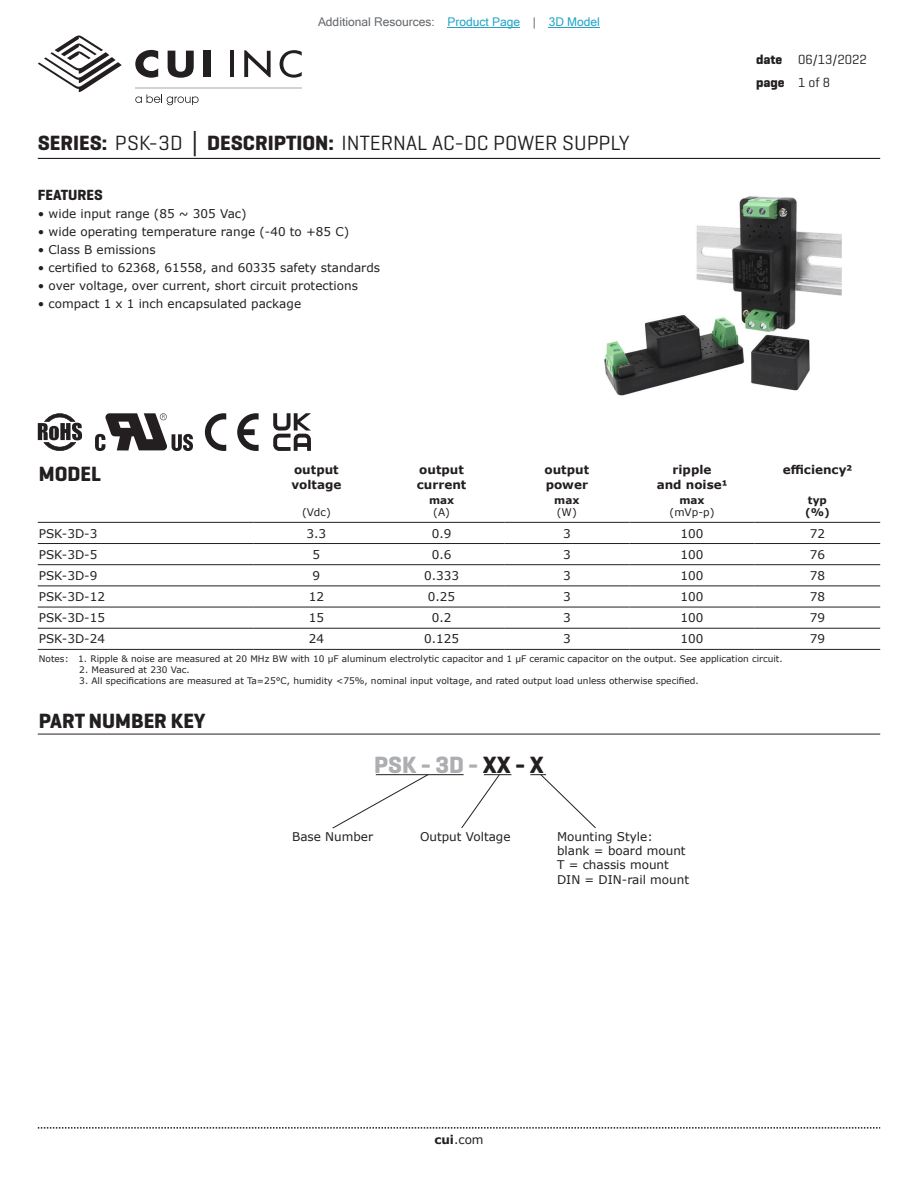
<style>
.page{position:relative;width:918px;height:1188px;background:#fff}
.page>*{position:absolute;margin:0;border:0;box-sizing:border-box;transform-origin:0 0}
.t1{font:700 24px "Geogrotesque";color:#adaeb2}
.t2{font:21px "Geogrotesque";color:#231f20}
.t3{font:700 21px "Geogrotesque";color:#231f20}
.t4{font:700 15px "Geogrotesque";color:#231f20}
.t5{font:13.5px/22.5px "Geogrotesque";color:#231f20}
.t6{font:12px/14.4px "Verdana";color:#231f20}
.t7{font:700 12px/14.4px "Verdana";color:#231f20}
.t8{font:12px "Microsoft Sans Serif";color:#63676b}
.t9{font:10.5px "Verdana";color:#231f20}
.t10{font:700 10.5px/12.6px "Verdana";color:#231f20}
.t11{font:9px "Verdana";color:#231f20}
.s1{color:#23a4c6}
.s2{font-weight:700}
.s3{font-family:"Verdana";font-weight:700}
.s4{color:#231f20}
</style>
<div class="page">
<svg style="left:38px;top:1127px;width:842px;height:2px"></svg>
<hr style="left:38px;top:158px;width:842px;height:1px;background:#231f20">
<svg style="left:38px;top:35px;width:84px;height:58px"></svg>
<hr style="left:230px;top:51px;width:4px;height:26px;background:#231f20">
<svg style="left:244px;top:50px;width:27px;height:27px"></svg>
<svg style="left:280px;top:50px;width:22px;height:28px"></svg>
<svg style="left:135px;top:50px;width:23px;height:28px"></svg>
<svg style="left:168px;top:51px;width:26px;height:27px"></svg>
<div style="left:203px;top:51px;width:8px;height:26px;background:#231f20"></div>
<svg style="left:135px;top:94px;width:64px;height:11px"></svg>
<hr style="left:135px;top:88px;width:167px;height:1px;background:#231f20">
<hr style="left:38px;top:522px;width:216px;height:1px;background:#231f20">
<hr style="left:254px;top:522px;width:125px;height:1px;background:#231f20">
<hr style="left:379px;top:522px;width:125px;height:1px;background:#231f20">
<hr style="left:504px;top:522px;width:125px;height:1px;background:#231f20">
<hr style="left:629px;top:522px;width:126px;height:1px;background:#231f20">
<hr style="left:755px;top:522px;width:125px;height:1px;background:#231f20">
<hr style="left:38px;top:543px;width:216px;height:1px;background:#231f20">
<hr style="left:254px;top:543px;width:125px;height:1px;background:#231f20">
<hr style="left:379px;top:543px;width:125px;height:1px;background:#231f20">
<hr style="left:504px;top:543px;width:125px;height:1px;background:#231f20">
<hr style="left:629px;top:543px;width:126px;height:1px;background:#231f20">
<hr style="left:755px;top:543px;width:125px;height:1px;background:#231f20">
<hr style="left:38px;top:564px;width:216px;height:1px;background:#231f20">
<hr style="left:254px;top:564px;width:125px;height:1px;background:#231f20">
<hr style="left:379px;top:564px;width:125px;height:1px;background:#231f20">
<hr style="left:504px;top:564px;width:125px;height:1px;background:#231f20">
<hr style="left:629px;top:564px;width:126px;height:1px;background:#231f20">
<hr style="left:755px;top:564px;width:125px;height:1px;background:#231f20">
<hr style="left:38px;top:586px;width:216px;height:1px;background:#231f20">
<hr style="left:254px;top:586px;width:125px;height:1px;background:#231f20">
<hr style="left:379px;top:586px;width:125px;height:1px;background:#231f20">
<hr style="left:504px;top:586px;width:125px;height:1px;background:#231f20">
<hr style="left:629px;top:586px;width:126px;height:1px;background:#231f20">
<hr style="left:755px;top:586px;width:125px;height:1px;background:#231f20">
<hr style="left:38px;top:607px;width:216px;height:1px;background:#231f20">
<hr style="left:254px;top:607px;width:125px;height:1px;background:#231f20">
<hr style="left:379px;top:607px;width:125px;height:1px;background:#231f20">
<hr style="left:504px;top:607px;width:125px;height:1px;background:#231f20">
<hr style="left:629px;top:607px;width:126px;height:1px;background:#231f20">
<hr style="left:755px;top:607px;width:125px;height:1px;background:#231f20">
<hr style="left:38px;top:628px;width:216px;height:1px;background:#231f20">
<hr style="left:254px;top:628px;width:125px;height:1px;background:#231f20">
<hr style="left:379px;top:628px;width:125px;height:1px;background:#231f20">
<hr style="left:504px;top:628px;width:125px;height:1px;background:#231f20">
<hr style="left:629px;top:628px;width:126px;height:1px;background:#231f20">
<hr style="left:755px;top:628px;width:125px;height:1px;background:#231f20">
<hr style="left:38px;top:649px;width:216px;height:1px;background:#231f20">
<hr style="left:254px;top:649px;width:125px;height:1px;background:#231f20">
<hr style="left:379px;top:649px;width:125px;height:1px;background:#231f20">
<hr style="left:504px;top:649px;width:125px;height:1px;background:#231f20">
<hr style="left:629px;top:649px;width:126px;height:1px;background:#231f20">
<hr style="left:755px;top:649px;width:125px;height:1px;background:#231f20">
<svg style="left:95px;top:413px;width:98px;height:38px"></svg>
<svg style="left:38px;top:413px;width:44px;height:38px"></svg>
<svg style="left:205px;top:413px;width:54px;height:38px"></svg>
<hr style="left:38px;top:734px;width:842px;height:1px;background:#231f20">
<hr style="left:376px;top:774px;width:88px;height:1px;background:#231f20">
<svg style="left:332px;top:774px;width:97px;height:55px"></svg>
<svg style="left:461px;top:774px;width:50px;height:54px"></svg>
<svg style="left:530px;top:774px;width:66px;height:55px"></svg>
<img style="left:604px;top:196px;width:238px;height:200px">
<svg style="left:273px;top:413px;width:38px;height:38px"></svg>
<hr style="left:448px;top:27px;width:72px;height:1px;background:#23a4c6">
<hr style="left:549px;top:27px;width:51px;height:1px;background:#23a4c6">
<p class="t8" style="left:318px;top:15px;width:283px">Additional Resources: <span class="s1">Product Page</span> | <span class="s1">3D Model</span></p>
<h2 class="t2" style="left:38px;top:130px;width:593px"><span class="s2">SERIES:</span> PSK-3D <span class="s3">│</span> <span class="s2">DESCRIPTION:</span> INTERNAL AC-DC POWER SUPPLY</h2>
<p class="t4" style="left:38px;top:186px;width:67px">FEATURES</p>
<p class="t6" style="left:38px;top:207px;width:210px">• wide input range (85 ~ 305 Vac)</p>
<p class="t6" style="left:38px;top:225px;width:313px">• wide operating temperature range (-40 to +85 C)</p>
<p class="t6" style="left:38px;top:243px;width:119px">• Class B emissions</p>
<p class="t6" style="left:38px;top:261px;width:344px">• certified to 62368, 61558, and 60335 safety standards</p>
<p class="t6" style="left:38px;top:279px;width:322px">• over voltage, over current, short circuit protections</p>
<p class="t6" style="left:38px;top:297px;width:265px">• compact 1 x 1 inch encapsulated package</p>
<p class="t5" style="left:756px;top:48px;width:112px"><span class="s2">date</span> 06/13/2022 <span class="s2">page</span> 1 of 8</p>
<h2 class="t3" style="left:39px;top:461px;width:64px">MODEL</h2>
<p class="t7" style="left:291px;top:462px;width:51px">output voltage</p>
<p class="t7" style="left:417px;top:462px;width:51px">output current</p>
<p class="t7" style="left:545px;top:462px;width:46px">output power</p>
<p class="t7" style="left:657px;top:462px;width:72px;text-align:center">ripple<br>and noise1</p>
<p class="t7" style="left:783px;top:462px;width:71px">efficiency2</p>
<p class="t9" style="left:302px;top:505px;width:30px">(Vdc)</p>
<p class="t10" style="left:805px;top:493px;width:26px">typ (%)</p>
<p class="t10" style="left:429px;top:493px;width:27px">max</p>
<p class="t9" style="left:433px;top:505px;width:18px">(A)</p>
<p class="t10" style="left:554px;top:493px;width:27px">max</p>
<p class="t9" style="left:557px;top:505px;width:21px">(W)</p>
<p class="t10" style="left:679px;top:493px;width:27px">max</p>
<p class="t9" style="left:670px;top:505px;width:46px">(mVp-p)</p>
<p class="t6" style="left:39px;top:526px;width:60px">PSK-3D-3</p>
<p class="t6" style="left:307px;top:526px;width:21px">3.3</p>
<p class="t6" style="left:432px;top:526px;width:21px">0.9</p>
<p class="t6" style="left:563px;top:526px;width:9px">3</p>
<p class="t6" style="left:681px;top:526px;width:24px">100</p>
<p class="t6" style="left:810px;top:526px;width:17px">72</p>
<p class="t6" style="left:39px;top:547px;width:60px">PSK-3D-5</p>
<p class="t6" style="left:313px;top:547px;width:9px">5</p>
<p class="t6" style="left:432px;top:547px;width:21px">0.6</p>
<p class="t6" style="left:563px;top:547px;width:9px">3</p>
<p class="t6" style="left:681px;top:547px;width:24px">100</p>
<p class="t6" style="left:810px;top:547px;width:17px">76</p>
<p class="t6" style="left:39px;top:568px;width:60px">PSK-3D-9</p>
<p class="t6" style="left:313px;top:568px;width:9px">9</p>
<p class="t6" style="left:424px;top:568px;width:36px">0.333</p>
<p class="t6" style="left:563px;top:568px;width:9px">3</p>
<p class="t6" style="left:681px;top:568px;width:24px">100</p>
<p class="t6" style="left:810px;top:568px;width:17px">78</p>
<p class="t6" style="left:39px;top:589px;width:68px">PSK-3D-12</p>
<p class="t6" style="left:309px;top:589px;width:17px">12</p>
<p class="t6" style="left:428px;top:589px;width:29px">0.25</p>
<p class="t6" style="left:563px;top:589px;width:9px">3</p>
<p class="t6" style="left:681px;top:589px;width:24px">100</p>
<p class="t6" style="left:810px;top:589px;width:17px">78</p>
<p class="t6" style="left:39px;top:611px;width:68px">PSK-3D-15</p>
<p class="t6" style="left:309px;top:611px;width:17px">15</p>
<p class="t6" style="left:432px;top:611px;width:21px">0.2</p>
<p class="t6" style="left:563px;top:611px;width:9px">3</p>
<p class="t6" style="left:681px;top:611px;width:24px">100</p>
<p class="t6" style="left:810px;top:611px;width:17px">79</p>
<p class="t6" style="left:39px;top:632px;width:68px">PSK-3D-24</p>
<p class="t6" style="left:309px;top:632px;width:17px">24</p>
<p class="t6" style="left:424px;top:632px;width:36px">0.125</p>
<p class="t6" style="left:563px;top:632px;width:9px">3</p>
<p class="t6" style="left:681px;top:632px;width:24px">100</p>
<p class="t6" style="left:810px;top:632px;width:17px">79</p>
<p class="t11" style="left:39px;top:653px;width:745px">Notes: 1. Ripple &amp; noise are measured at 20 MHz BW with 10 µF aluminum electrolytic capacitor and 1 µF ceramic capacitor on the output. See application circuit.</p>
<p class="t11" style="left:79px;top:664px;width:112px">2. Measured at 230 Vac.</p>
<p class="t11" style="left:79px;top:674px;width:621px">3. All specifications are measured at Ta=25°C, humidity &lt;75%, nominal input voltage, and rated output load unless otherwise specified.</p>
<h2 class="t3" style="left:39px;top:708px;width:168px">PART NUMBER KEY</h2>
<h1 class="t1" style="left:374px;top:749px;width:171px">PSK - 3D - <span class="s4">XX - X</span></h1>
<p class="t6" style="left:292px;top:829px;width:83px">Base Number</p>
<p class="t6" style="left:420px;top:829px;width:92px">Output Voltage</p>
<p class="t6" style="left:557px;top:829px;width:134px">Mounting Style:<br>blank = board mount<br>T = chassis mount<br>DIN = DIN-rail mount</p>
<p class="t6" style="left:434px;top:1132px;width:51px"><span class="s2">cui</span>.com</p>
</div>
